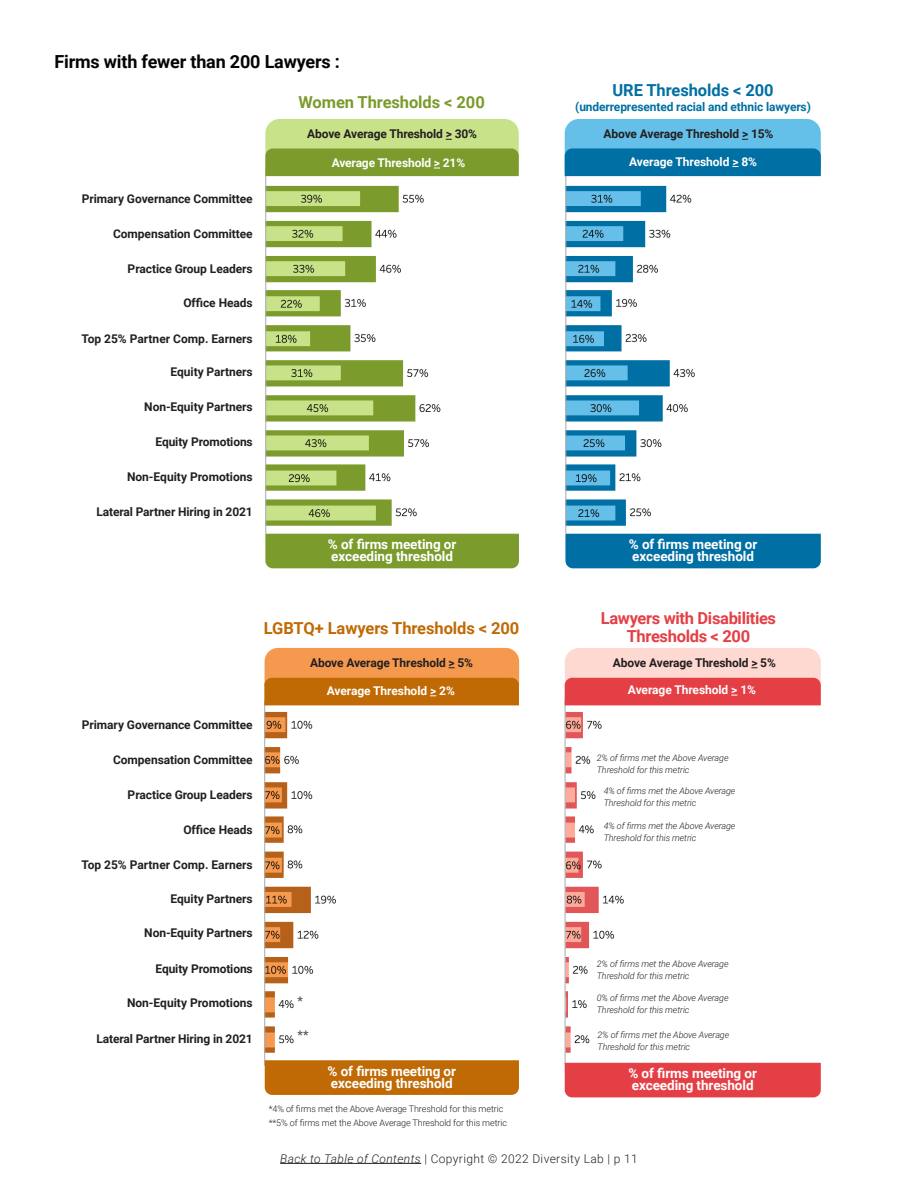
<style>
.page{position:relative;width:918px;height:1188px;background:#fff}
.page>*{position:absolute;margin:0;border:0;box-sizing:border-box;transform-origin:0 0}
.t1{font:700 18px "Roboto";letter-spacing:-.01em;color:#040503}
.t2{font:700 16.5px/18px "Roboto";letter-spacing:-.02em;color:#e53f46;text-align:center}
.t3{font:700 16.5px "Roboto";letter-spacing:-.005em;color:#bf6a04}
.t4{font:700 16.5px "Roboto";letter-spacing:-.005em;color:#7b9b2c}
.t5{font:700 16.5px "Roboto";letter-spacing:-.005em;color:#006fa3}
.t6{font:700 13.5px/12px "Roboto";letter-spacing:-.005em;color:#fff}
.t7{font:700 12px "Roboto";letter-spacing:-.005em;color:#231f20}
.t8{font:700 12px "Roboto";letter-spacing:-.005em;color:#fff}
.t9{font:300 12px "Roboto";letter-spacing:.03em;color:#231f20}
.t10{font:700 12px "Roboto";letter-spacing:-.01em;color:#006fa3}
.t11{font:700 12px "Roboto";color:#57585a}
.t12{font:italic 300 9px/12px "Roboto";letter-spacing:-.01em;color:#231f20}
.t13{font:300 9px "Roboto";letter-spacing:-.01em;color:#231f20}
.s1{font-style:italic}
</style>
<div class="page">
<hr style="left:280px;top:1163px;width:141px;height:1px;background:#231f20">
<img style="left:265px;top:706px;width:71px;height:349px">
<img style="left:564px;top:706px;width:60px;height:349px">
<img style="left:266px;top:177px;width:175px;height:352px">
<img style="left:566px;top:177px;width:129px;height:352px">
<div style="left:565px;top:533px;width:256px;height:36px;background:#006fa3"></div>
<div style="left:265px;top:533px;width:254px;height:36px;background:#7b9b2c"></div>
<hr style="left:565px;top:168px;width:1px;height:365px;background:#a8a9ad">
<hr style="left:264px;top:701px;width:1px;height:365px;background:#a8a9ad">
<div style="left:264px;top:1060px;width:255px;height:35px;background:#bf6a04"></div>
<hr style="left:565px;top:699px;width:1px;height:365px;background:#a8a9ad">
<hr style="left:265px;top:168px;width:1px;height:366px;background:#a8a9ad">
<div style="left:564px;top:1062px;width:257px;height:36px;background:#e53f46"></div>
<svg style="left:265px;top:119px;width:254px;height:58px;background:#a4c05f"></svg>
<svg style="left:564px;top:119px;width:257px;height:58px;background:#389bc8"></svg>
<svg style="left:264px;top:648px;width:256px;height:58px;background:#db842f"></svg>
<svg style="left:564px;top:648px;width:257px;height:58px;background:#f29090"></svg>
<p class="t1" style="left:54px;top:49px;width:287px">Firms with fewer than 200 Lawyers :</p>
<p class="t4" style="left:299px;top:91px;width:188px">Women Thresholds &lt; 200</p>
<p class="t7" style="left:82px;top:190px;width:173px">Primary Governance Committee</p>
<p class="t7" style="left:113px;top:225px;width:141px">Compensation Committee</p>
<p class="t7" style="left:128px;top:260px;width:127px">Practice Group Leaders</p>
<p class="t7" style="left:183px;top:294px;width:71px">Office Heads</p>
<p class="t7" style="left:81px;top:330px;width:173px">Top 25% Partner Comp. Earners</p>
<p class="t7" style="left:171px;top:363px;width:84px">Equity Partners</p>
<p class="t7" style="left:144px;top:399px;width:110px">Non-Equity Partners</p>
<p class="t7" style="left:156px;top:433px;width:99px">Equity Promotions</p>
<p class="t7" style="left:127px;top:468px;width:127px">Non-Equity Promotions</p>
<p class="t7" style="left:96px;top:504px;width:158px">Lateral Partner Hiring in 2021</p>
<p class="t7" style="left:307px;top:126px;width:171px">Above Average Threshold &gt; 30%</p>
<p class="t8" style="left:332px;top:154px;width:135px">Average Threshold &gt; 21%</p>
<p class="t5" style="left:613px;top:79px;width:163px">URE Thresholds &lt; 200</p>
<p class="t10" style="left:575px;top:98px;width:237px">(underrepresented racial and ethnic lawyers)</p>
<p class="t7" style="left:604px;top:126px;width:171px">Above Average Threshold &gt; 15%</p>
<p class="t8" style="left:629px;top:153px;width:130px">Average Threshold &gt; 8%</p>
<p class="t6" style="left:328px;top:538px;width:130px">% of firms meeting or exceeding threshold</p>
<p class="t6" style="left:629px;top:538px;width:130px">% of firms meeting or exceeding threshold</p>
<p class="t3" style="left:264px;top:617px;width:257px">LGBTQ+ Lawyers Thresholds &lt; 200</p>
<p class="t2" style="left:601px;top:608px;width:177px">Lawyers with Disabilities<br>Thresholds &lt; 200</p>
<p class="t7" style="left:82px;top:716px;width:173px">Primary Governance Committee</p>
<p class="t7" style="left:113px;top:752px;width:141px">Compensation Committee</p>
<p class="t7" style="left:128px;top:786px;width:127px">Practice Group Leaders</p>
<p class="t7" style="left:183px;top:822px;width:71px">Office Heads</p>
<p class="t7" style="left:81px;top:856px;width:173px">Top 25% Partner Comp. Earners</p>
<p class="t7" style="left:171px;top:891px;width:84px">Equity Partners</p>
<p class="t7" style="left:144px;top:925px;width:110px">Non-Equity Partners</p>
<p class="t7" style="left:156px;top:960px;width:99px">Equity Promotions</p>
<p class="t7" style="left:127px;top:994px;width:127px">Non-Equity Promotions</p>
<p class="t7" style="left:96px;top:1031px;width:158px">Lateral Partner Hiring in 2021</p>
<p class="t7" style="left:310px;top:654px;width:165px">Above Average Threshold &gt; 5%</p>
<p class="t8" style="left:327px;top:682px;width:130px">Average Threshold &gt; 2%</p>
<p class="t11" style="left:298px;top:993px;width:7px">*</p>
<p class="t11" style="left:298px;top:1026px;width:12px">**</p>
<p class="t7" style="left:613px;top:654px;width:165px">Above Average Threshold &gt; 5%</p>
<p class="t8" style="left:628px;top:682px;width:130px">Average Threshold &gt; 1%</p>
<p class="t12" style="left:597px;top:752px;width:133px">2% of firms met the Above Average<br>Threshold for this metric</p>
<p class="t12" style="left:604px;top:785px;width:133px">4% of firms met the Above Average<br>Threshold for this metric</p>
<p class="t12" style="left:604px;top:820px;width:133px">4% of firms met the Above Average<br>Threshold for this metric</p>
<p class="t12" style="left:597px;top:958px;width:133px">2% of firms met the Above Average<br>Threshold for this metric</p>
<p class="t12" style="left:597px;top:991px;width:133px">0% of firms met the Above Average<br>Threshold for this metric</p>
<p class="t12" style="left:598px;top:1029px;width:133px">2% of firms met the Above Average<br>Threshold for this metric</p>
<p class="t6" style="left:328px;top:1065px;width:130px">% of firms meeting or exceeding threshold</p>
<p class="t6" style="left:628px;top:1067px;width:130px">% of firms meeting or exceeding threshold</p>
<p class="t13" style="left:269px;top:1102px;width:236px">*4% of firms met the Above Average Threshold for this metric</p>
<p class="t13" style="left:269px;top:1117px;width:240px">**5% of firms met the Above Average Threshold for this metric</p>
<p class="t9" style="left:280px;top:1150px;width:359px"><span class="s1">Back to Table of Contents</span> | Copyright © 2022 Diversity Lab | p 11</p>
</div>
